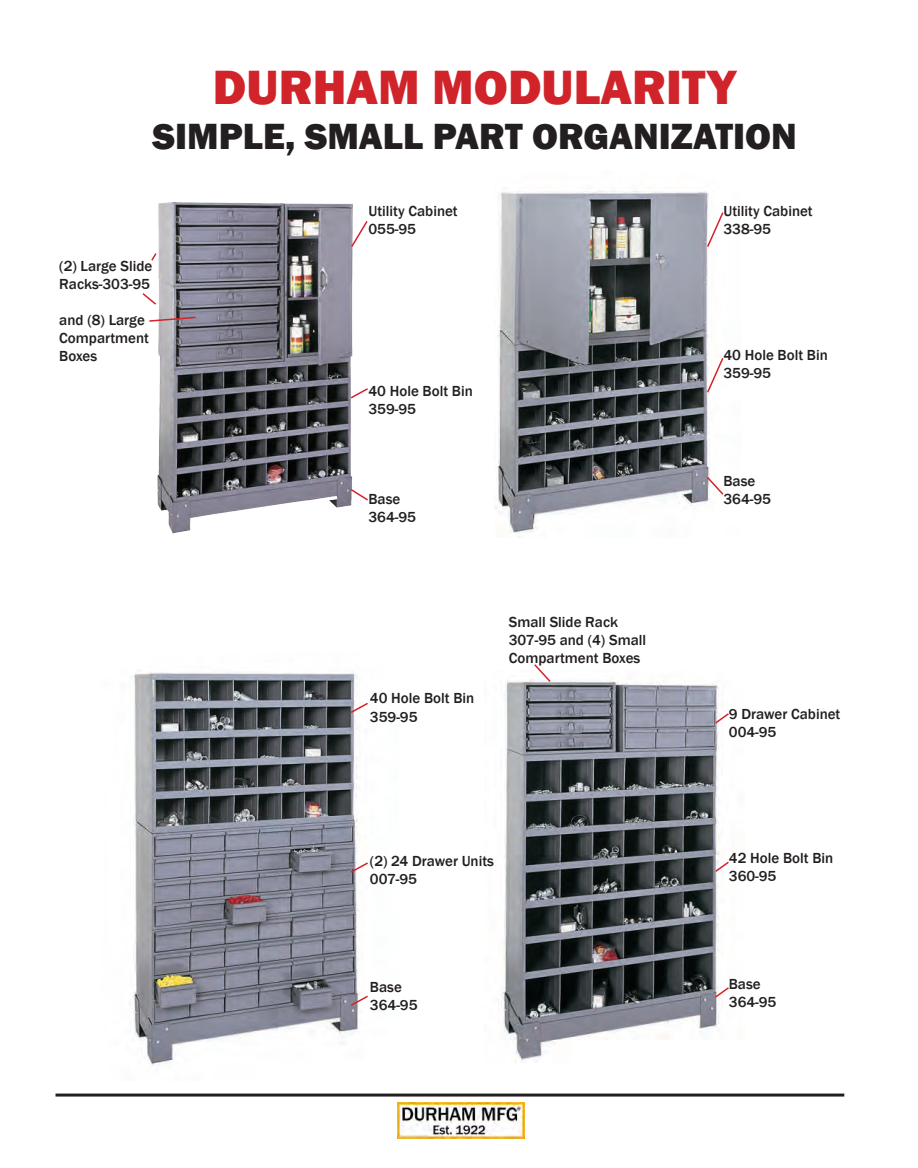
<style>
.page{position:relative;width:918px;height:1168px;background:#fff}
.page>*{position:absolute;margin:0;border:0;box-sizing:border-box;transform-origin:0 0}
.t1{font:800 49.5px "Franklin Gothic";color:#d1232a}
.t2{font:800 37.5px "Franklin Gothic";color:#231f20}
.t3{font:500 15px/18px "Franklin Gothic";color:#231f20}
</style>
<div class="page">
<hr style="left:56px;top:1093px;width:788px;height:3px;background:#231f20">
<img style="left:398px;top:1102px;width:127px;height:36px">
<img style="left:157px;top:202px;width:196px;height:332px">
<img style="left:494px;top:188px;width:216px;height:350px">
<img style="left:501px;top:678px;width:222px;height:384px">
<img style="left:130px;top:671px;width:230px;height:394px">
<svg style="left:350px;top:219px;width:18px;height:30px"></svg>
<svg style="left:706px;top:211px;width:18px;height:38px"></svg>
<svg style="left:706px;top:356px;width:18px;height:38px"></svg>
<svg style="left:705px;top:475px;width:19px;height:21px"></svg>
<svg style="left:533px;top:664px;width:19px;height:19px"></svg>
<svg style="left:714px;top:712px;width:15px;height:13px"></svg>
<svg style="left:714px;top:860px;width:15px;height:13px"></svg>
<svg style="left:714px;top:986px;width:15px;height:13px"></svg>
<svg style="left:349px;top:387px;width:19px;height:13px"></svg>
<svg style="left:349px;top:701px;width:19px;height:13px"></svg>
<svg style="left:349px;top:861px;width:19px;height:13px"></svg>
<svg style="left:349px;top:994px;width:19px;height:13px"></svg>
<svg style="left:349px;top:487px;width:19px;height:15px"></svg>
<svg style="left:149px;top:316px;width:48px;height:7px"></svg>
<svg style="left:142px;top:292px;width:16px;height:14px"></svg>
<svg style="left:151px;top:251px;width:7px;height:11px"></svg>
<h1 class="t1" style="left:213px;top:56px;width:525px">DURHAM MODULARITY</h1>
<h2 class="t2" style="left:152px;top:112px;width:646px">SIMPLE, SMALL PART ORGANIZATION</h2>
<p class="t3" style="left:59px;top:257px;width:95px">(2) Large Slide<br>Racks-303-95</p>
<p class="t3" style="left:59px;top:311px;width:91px">and (8) Large<br>Compartment<br>Boxes</p>
<p class="t3" style="left:368px;top:202px;width:91px">Utility Cabinet<br>055-95</p>
<p class="t3" style="left:368px;top:382px;width:106px">40 Hole Bolt Bin<br>359-95</p>
<p class="t3" style="left:368px;top:490px;width:49px">Base<br>364-95</p>
<p class="t3" style="left:370px;top:690px;width:106px">40 Hole Bolt Bin<br>359-95</p>
<p class="t3" style="left:509px;top:613px;width:139px">Small Slide Rack<br>307-95 and (4) Small<br>Compartment Boxes</p>
<p class="t3" style="left:370px;top:852px;width:126px">(2) 24 Drawer Units<br>007-95</p>
<p class="t3" style="left:370px;top:978px;width:49px">Base<br>364-95</p>
<p class="t3" style="left:723px;top:202px;width:91px">Utility Cabinet<br>338-95</p>
<p class="t3" style="left:723px;top:346px;width:106px">40 Hole Bolt Bin<br>359-95</p>
<p class="t3" style="left:723px;top:472px;width:49px">Base<br>364-95</p>
<p class="t3" style="left:729px;top:705px;width:113px">9 Drawer Cabinet<br>004-95</p>
<p class="t3" style="left:729px;top:849px;width:106px">42 Hole Bolt Bin<br>360-95</p>
<p class="t3" style="left:729px;top:975px;width:49px">Base<br>364-95</p>
</div>
